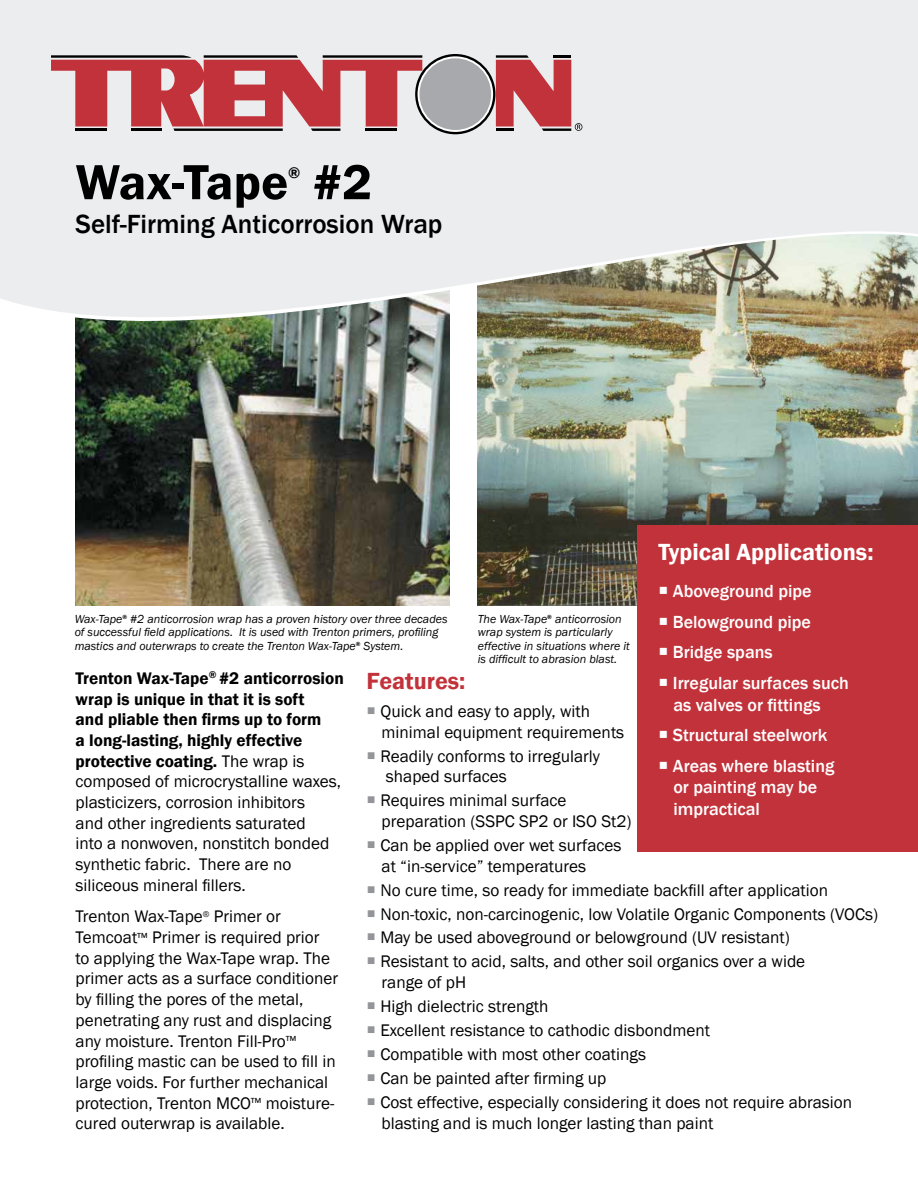
<style>
.page{position:relative;width:918px;height:1188px;background:#fff}
.page>*{position:absolute;margin:0;border:0;box-sizing:border-box;transform-origin:0 0}
.t1{font:600 51px "Franklin Gothic";color:#000}
.t2{font:500 27px "Franklin Gothic";color:#000}
.t3{font:600 24px "Franklin Gothic";color:#fff}
.t4{font:600 24px "Franklin Gothic";color:#c2323a}
.t5{font:500 18px/21.6px "Franklin Gothic";color:#fff}
.t6{font:17.25px/20.7px "Franklin Gothic";color:#000}
.t7{font:600 15.75px "Franklin Gothic";color:#000}
.t8{font:italic 12px/13.5px "Franklin Gothic";color:#000}
.s1{font-weight:600}
.s2{font-size:13.5px}
.s3{color:#939598}
</style>
<div class="page">
<img style="left:478px;top:396px;width:440px;height:210px">
<img style="left:76px;top:396px;width:373px;height:210px">
<img style="left:0;top:0;width:918px;height:391px">
<div style="left:638px;top:526px;width:280px;height:326px;background:#c2323a"></div>
<svg style="left:51px;top:55px;width:531px;height:76px"></svg>
<h1 class="t1" style="left:76px;top:151px;width:214px">Wax-Tape</h1>
<p class="t7" style="left:288px;top:163px;width:14px">®</p>
<h1 class="t1" style="left:312px;top:151px;width:61px">#2</h1>
<h2 class="t2" style="left:76px;top:207px;width:368px">Self-Firming Anticorrosion Wrap</h2>
<h3 class="t3" style="left:658px;top:537px;width:217px">Typical Applications:</h3>
<p class="t5" style="left:658px;top:581px;width:155px">○ Aboveground pipe</p>
<p class="t5" style="left:658px;top:611px;width:154px">○ Belowground pipe</p>
<p class="t5" style="left:658px;top:642px;width:116px">○ Bridge spans</p>
<p class="t5" style="left:673px;top:672px;width:177px;text-indent:-15px">○ Irregular surfaces such as valves or fittings</p>
<p class="t5" style="left:658px;top:724px;width:171px">○ Structural steelwork</p>
<p class="t5" style="left:673px;top:755px;width:163px;text-indent:-15px">○ Areas where blasting or painting may be impractical</p>
<p class="t8" style="left:75px;top:612px;width:374px">Wax-Tape<sup>®</sup> #2 anticorrosion wrap has a proven history over three decades of successful field applications. It is used with Trenton primers, profiling mastics and outerwraps to create the Trenton Wax-Tape<sup>®</sup> System.</p>
<p class="t8" style="left:478px;top:612px;width:154px">The Wax-Tape<sup>®</sup> anticorrosion wrap system is particularly effective in situations where it is difficult to abrasion blast.</p>
<p class="t6" style="left:76px;top:668px;width:270px"><span class="s1">Trenton Wax-Tape</span><sup>®</sup> <span class="s1">#2 anticorrosion wrap is unique in that it is soft<br>and pliable then firms up to form<br>a long-lasting, highly effective protective coating.</span> The wrap is composed of microcrystalline waxes, plasticizers, corrosion inhibitors<br>and other ingredients saturated<br>into a nonwoven, nonstitch bonded synthetic fabric. There are no siliceous mineral fillers.</p>
<p class="t6" style="left:76px;top:907px;width:264px">Trenton Wax-Tape<sup>®</sup> Primer or Temcoat<span class="s2">™</span> Primer is required prior<br>to applying the Wax-Tape wrap. The primer acts as a surface conditioner by filling the pores of the metal, penetrating any rust and displacing any moisture. Trenton Fill-Pro<span class="s2">™ </span>profiling mastic can be used to fill in large voids. For further mechanical protection, Trenton MCO<span class="s2">™</span> moisture&shy;cured outerwrap is available.</p>
<h3 class="t4" style="left:367px;top:666px;width:100px">Features:</h3>
<p class="t6" style="left:382px;top:701px;width:244px;text-indent:-15px"><span class="s3">○</span> Quick and easy to apply, with minimal equipment requirements</p>
<p class="t6" style="left:386px;top:746px;width:216px;text-indent:-19px"><span class="s3">○</span> Readily conforms to irregularly shaped surfaces</p>
<p class="t6" style="left:382px;top:791px;width:252px;text-indent:-15px"><span class="s3">○</span> Requires minimal surface preparation (SSPC SP2 or ISO St2)</p>
<p class="t6" style="left:382px;top:835px;width:241px;text-indent:-15px"><span class="s3">○</span> Can be applied over wet surfaces at “in-service” temperatures</p>
<p class="t6" style="left:367px;top:880px;width:463px"><span class="s3">○</span> No cure time, so ready for immediate backfill after application</p>
<p class="t6" style="left:367px;top:904px;width:513px"><span class="s3">○</span> Non-toxic, non-carcinogenic, low Volatile Organic Components (VOCs)</p>
<p class="t6" style="left:367px;top:928px;width:425px"><span class="s3">○</span> May be used aboveground or belowground (UV resistant)</p>
<p class="t6" style="left:382px;top:952px;width:425px;text-indent:-15px"><span class="s3">○</span> Resistant to acid, salts, and other soil organics over a wide range of pH</p>
<p class="t6" style="left:367px;top:996px;width:183px"><span class="s3">○</span> High dielectric strength</p>
<p class="t6" style="left:367px;top:1020px;width:345px"><span class="s3">○</span> Excellent resistance to cathodic disbondment</p>
<p class="t6" style="left:367px;top:1044px;width:281px"><span class="s3">○</span> Compatible with most other coatings</p>
<p class="t6" style="left:367px;top:1068px;width:241px"><span class="s3">○</span> Can be painted after firming up</p>
<p class="t6" style="left:382px;top:1092px;width:472px;text-indent:-15px"><span class="s3">○</span> Cost effective, especially considering it does not require abrasion blasting and is much longer lasting than paint</p>
</div>
